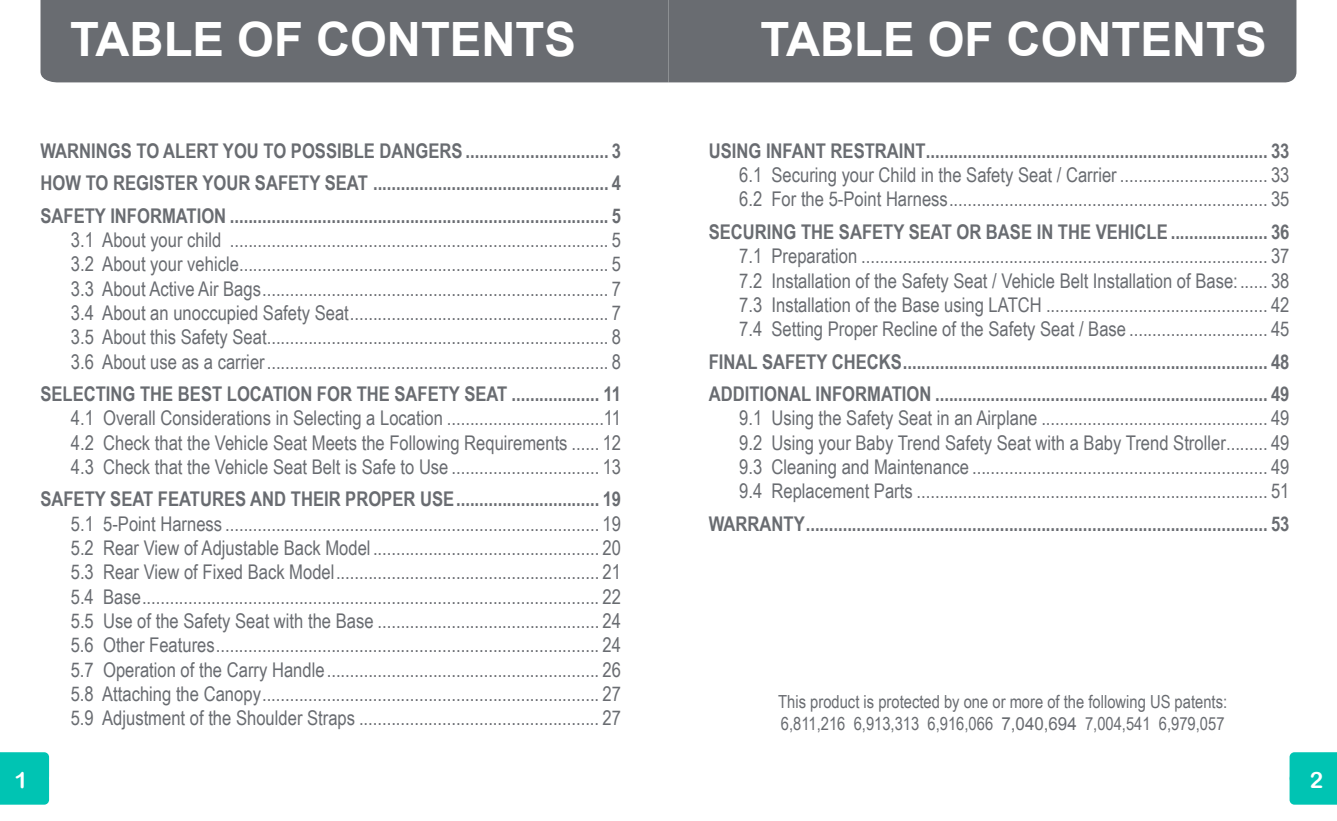
<style>
.page{position:relative;width:1337px;height:821px;background:#fff}
.page>*{position:absolute;margin:0;border:0;box-sizing:border-box;transform-origin:0 0}
.t1{font:700 47.25px "Arial";color:#fff}
.t2{font:22.5px "Arial Rounded MT Bold";color:#fff}
.t3{font:20.25px/24.3px "Arial Narrow";color:#696c71;text-align:justify}
.t4{font:700 20.25px/32.4px "Arial Narrow";color:#696c71;text-align:justify}
.t5{font:18px/21.6px "Arial Narrow";color:#696c71}
.s1{font-family:"Arial"}
</style>
<div class="page">
<div style="left:668px;top:0;width:628px;height:82px;background:#696c71"></div>
<div style="left:40px;top:0;width:628px;height:82px;background:#696c71"></div>
<div style="left:0;top:752px;width:49px;height:52px;background:#00c4b3"></div>
<div style="left:1289px;top:752px;width:47px;height:52px;background:#00c4b3"></div>
<h1 class="t1" style="left:70px;top:13px;width:507px">TABLE OF CONTENTS</h1>
<h1 class="t1" style="left:760px;top:13px;width:507px">TABLE OF CONTENTS</h1>
<p class="t4" style="left:40px;top:133px;width:582px">WARNINGS TO ALERT YOU TO POSSIBLE DANGERS ............................... 3<br>HOW TO REGISTER YOUR SAFETY SEAT ................................................... 4<br>SAFETY INFORMATION .................................................................................. 5</p>
<p class="t3" style="left:71px;top:227px;width:552px">3.1 About your child .................................................................................. 5<br>3.2 About your vehicle................................................................................ 5<br>3.3 About Active Air Bags........................................................................... 7<br>3.4 About an unoccupied Safety Seat........................................................ 7<br>3.5 About this Safety Seat.......................................................................... 8<br>3.6 About use as a carrier.......................................................................... 8</p>
<p class="t4" style="left:40px;top:376px;width:582px">SELECTING THE BEST LOCATION FOR THE SAFETY SEAT ................... 11</p>
<p class="t3" style="left:71px;top:405px;width:552px">4.1 Overall Considerations in Selecting a Location ..................................11<br>4.2 Check that the Vehicle Seat Meets the Following Requirements ...... 12<br>4.3 Check that the Vehicle Seat Belt is Safe to Use ................................ 13</p>
<p class="t4" style="left:40px;top:482px;width:582px">SAFETY SEAT FEATURES AND THEIR PROPER USE............................... 19</p>
<p class="t3" style="left:71px;top:510px;width:552px">5.1 5-Point Harness ................................................................................. 19<br>5.2 Rear View of Adjustable Back Model ................................................. 20<br>5.3 Rear View of Fixed Back Model......................................................... 21<br>5.4 Base................................................................................................... 22<br>5.5 Use of the Safety Seat with the Base ................................................ 24<br>5.6 Other Features................................................................................... 24<br>5.7 Operation of the Carry Handle........................................................... 26<br>5.8 Attaching the Canopy......................................................................... 27<br>5.9 Adjustment of the Shoulder Straps .................................................... 27</p>
<p class="t4" style="left:709px;top:133px;width:582px">USING INFANT RESTRAINT.......................................................................... 33</p>
<p class="t3" style="left:739px;top:162px;width:552px">6.1 Securing your Child in the Safety Seat / Carrier ................................ 33<br>6.2 For the 5-Point Harness..................................................................... 35</p>
<p class="t4" style="left:709px;top:214px;width:582px">SECURING THE SAFETY SEAT OR BASE IN THE VEHICLE ..................... 36</p>
<p class="t3" style="left:739px;top:243px;width:552px">7.1 Preparation ........................................................................................ 37<br>7.2 Installation of the Safety Seat / Vehicle Belt Installation of Base:...... 38<br>7.3 Installation of the Base using LATCH ................................................ 42<br>7.4 Setting Proper Recline of the Safety Seat / Base .............................. 45</p>
<p class="t4" style="left:709px;top:344px;width:582px">FINAL SAFETY CHECKS............................................................................... 48<br>ADDITIONAL INFORMATION ........................................................................ 49</p>
<p class="t3" style="left:739px;top:405px;width:552px">9.1 Using the Safety Seat in an Airplane ................................................. 49<br>9.2 Using your Baby Trend Safety Seat with a Baby Trend Stroller......... 49<br>9.3 Cleaning and Maintenance ................................................................ 49<br>9.4 Replacement Parts ............................................................................ 51</p>
<p class="t4" style="left:709px;top:506px;width:582px">WARRANTY.................................................................................................... 53</p>
<p class="t5" style="left:778px;top:689px;width:450px">This product is protected by one or more of the following US patents:<br>6,811,216 6,913,313 6,916,066 <span class="s1">7,040,694</span> 7,004,541 6,979,057</p>
<p class="t2" style="left:15px;top:766px;width:15px">1</p>
<p class="t2" style="left:1309px;top:766px;width:15px">2</p>
</div>
